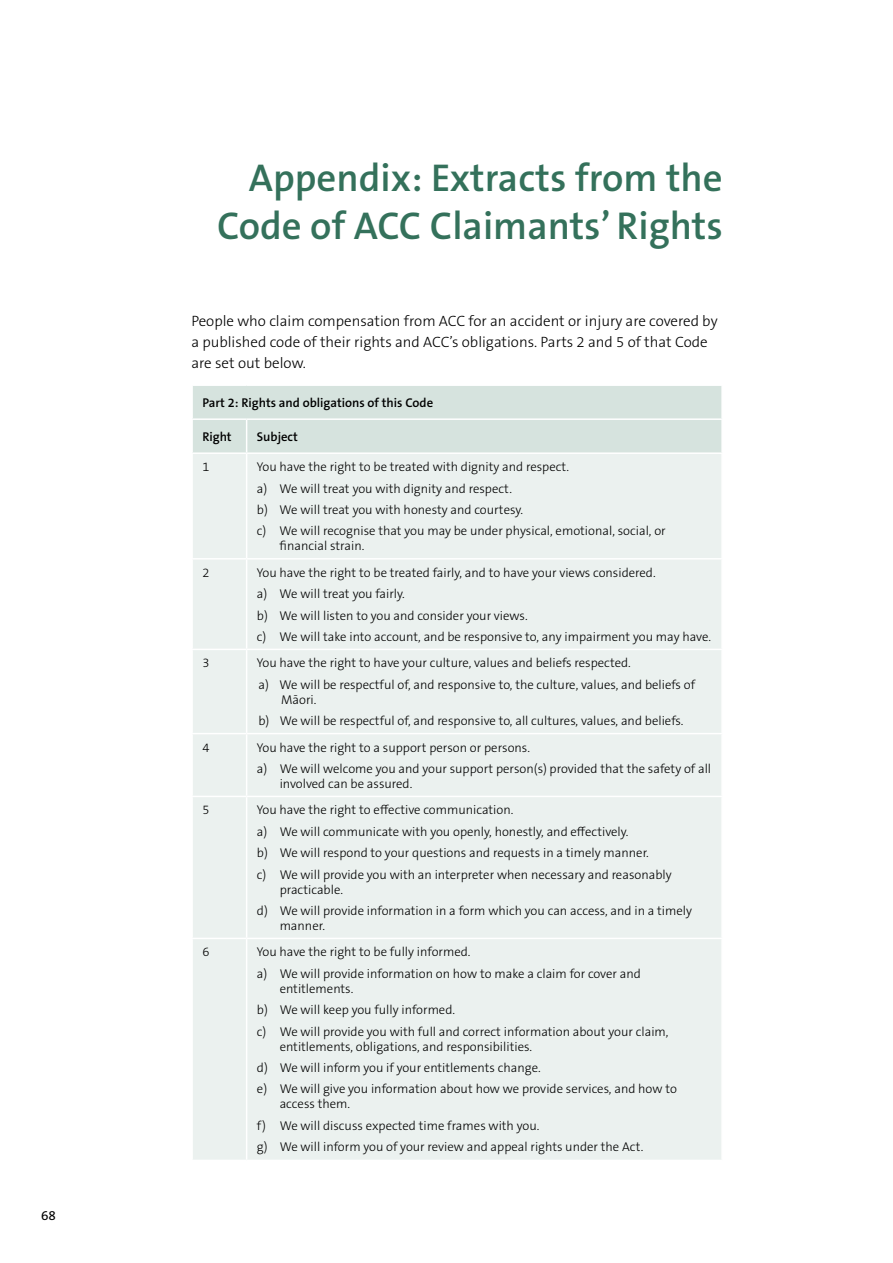
<style>
.page{position:relative;width:893px;height:1263px;background:#fff}
.page>*{position:absolute;margin:0;border:0;box-sizing:border-box;transform-origin:0 0}
.t1{font:600 39px/48px "The Sans OT6";color:#34715b;text-align:right}
.t2{font:300 15px/21px "The Sans OT3";color:#000}
.t3{font:13.5px "The Sans OT5 Plain";color:#000}
.t4{font:300 12.75px/21.5px "The Sans OT3";color:#000}
.t5{font:600 12.75px "The Sans OT6";color:#000}
</style>
<div class="page">
<div style="left:193px;top:386px;width:528px;height:66px;background:#d6e3de"></div>
<div style="left:193px;top:454px;width:528px;height:706px;background:#ebf1ef"></div>
<hr style="left:191px;top:418px;width:56px;height:2px;background:#fff">
<hr style="left:247px;top:418px;width:476px;height:2px;background:#fff">
<hr style="left:246px;top:420px;width:1px;height:32px;background:#fff">
<hr style="left:246px;top:454px;width:1px;height:104px;background:#fff">
<hr style="left:191px;top:558px;width:56px;height:1px;background:#fff">
<hr style="left:247px;top:558px;width:476px;height:1px;background:#fff">
<hr style="left:246px;top:559px;width:1px;height:90px;background:#fff">
<hr style="left:191px;top:649px;width:56px;height:1px;background:#fff">
<hr style="left:247px;top:649px;width:476px;height:1px;background:#fff">
<hr style="left:246px;top:650px;width:1px;height:83px;background:#fff">
<hr style="left:191px;top:733px;width:56px;height:1px;background:#fff">
<hr style="left:247px;top:733px;width:476px;height:1px;background:#fff">
<hr style="left:246px;top:734px;width:1px;height:62px;background:#fff">
<hr style="left:191px;top:796px;width:56px;height:1px;background:#fff">
<hr style="left:247px;top:796px;width:476px;height:1px;background:#fff">
<hr style="left:246px;top:797px;width:1px;height:141px;background:#fff">
<hr style="left:191px;top:938px;width:56px;height:1px;background:#fff">
<hr style="left:247px;top:938px;width:476px;height:1px;background:#fff">
<hr style="left:246px;top:939px;width:1px;height:221px;background:#fff">
<p class="t3" style="left:41px;top:1207px;width:16px">68</p>
<h1 class="t1" style="left:217px;top:154px;width:507px">Appendix: Extracts from the<br>Code of ACC Claimants’ Rights</h1>
<p class="t2" style="left:191px;top:310px;width:528px">People who claim compensation from ACC for an accident or injury are covered by a published code of their rights and ACC’s obligations. Parts 2 and 5 of that Code are set out below.</p>
<p class="t5" style="left:202px;top:394px;width:232px">Part 2: Rights and obligations of this Code</p>
<p class="t5" style="left:202px;top:428px;width:31px">Right</p>
<p class="t5" style="left:257px;top:428px;width:43px">Subject</p>
<p class="t4" style="left:202px;top:456px;width:9px">1</p>
<p class="t4" style="left:257px;top:456px;width:410px">You have the right to be treated with dignity and respect.<br>a) We will treat you with dignity and respect.<br>b) We will treat you with honesty and courtesy.<br>c) We will recognise that you may be under physical, emotional, social, or</p>
<p class="t4" style="left:280px;top:535px;width:86px">financial strain.</p>
<p class="t4" style="left:202px;top:562px;width:9px">2</p>
<p class="t4" style="left:257px;top:562px;width:456px">You have the right to be treated fairly, and to have your views considered.<br>a) We will treat you fairly.<br>b) We will listen to you and consider your views.<br>c) We will take into account, and be responsive to, any impairment you may have.</p>
<p class="t4" style="left:202px;top:652px;width:9px">3</p>
<p class="t4" style="left:257px;top:652px;width:440px">You have the right to have your culture, values and beliefs respected.<br>a) We will be respectful of, and responsive to, the culture, values, and beliefs of</p>
<p class="t4" style="left:258px;top:689px;width:427px;text-indent:23px">Māori.<br>b) We will be respectful of, and responsive to, all cultures, values, and beliefs.</p>
<p class="t4" style="left:202px;top:737px;width:9px">4</p>
<p class="t4" style="left:257px;top:737px;width:456px">You have the right to a support person or persons.<br>a) We will welcome you and your support person(s) provided that the safety of all</p>
<p class="t4" style="left:280px;top:773px;width:134px">involved can be assured.</p>
<p class="t4" style="left:202px;top:799px;width:9px">5</p>
<p class="t4" style="left:257px;top:799px;width:416px">You have the right to effective communication.<br>a) We will communicate with you openly, honestly, and effectively.<br>b) We will respond to your questions and requests in a timely manner.<br>c) We will provide you with an interpreter when necessary and reasonably</p>
<p class="t4" style="left:257px;top:878px;width:437px;text-indent:23px">practicable.<br>d) We will provide information in a form which you can access, and in a timely</p>
<p class="t4" style="left:280px;top:915px;width:47px">manner.</p>
<p class="t4" style="left:202px;top:941px;width:9px">6</p>
<p class="t4" style="left:257px;top:941px;width:385px">You have the right to be fully informed.<br>a) We will provide information on how to make a claim for cover and</p>
<p class="t4" style="left:257px;top:978px;width:413px;text-indent:23px">entitlements.<br>b) We will keep you fully informed.<br>c) We will provide you with full and correct information about your claim,</p>
<p class="t4" style="left:257px;top:1035px;width:422px;text-indent:23px">entitlements, obligations, and responsibilities.<br>d) We will inform you if your entitlements change.<br>e) We will give you information about how we provide services, and how to</p>
<p class="t4" style="left:257px;top:1093px;width:388px;text-indent:23px">access them.<br>f) We will discuss expected time frames with you.<br>g) We will inform you of your review and appeal rights under the Act.</p>
</div>
